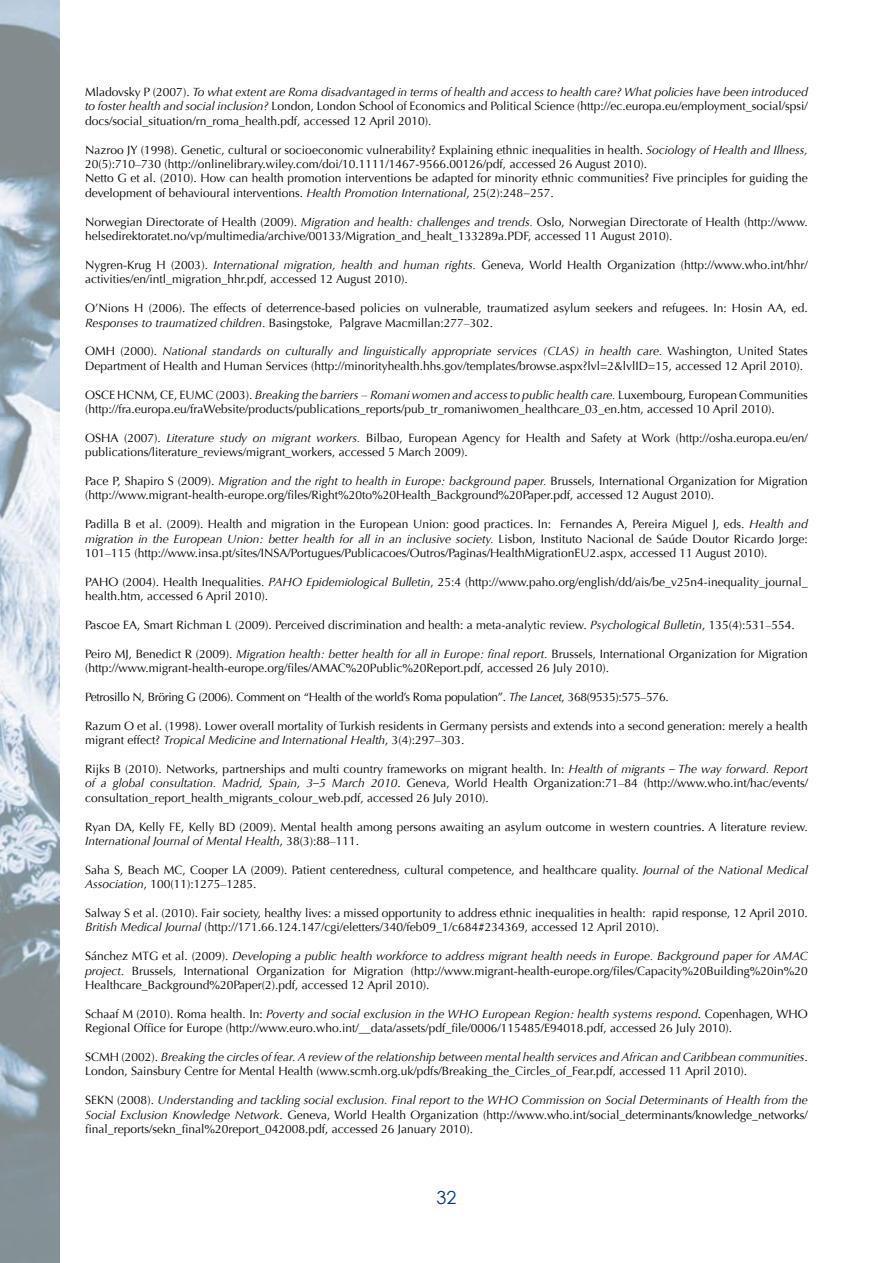
<style>
.page{position:relative;width:893px;height:1263px;background:#fff}
.page>*{position:absolute;margin:0;border:0;box-sizing:border-box;transform-origin:0 0}
.t1{font:18px "Century Gothic";color:#003882}
.t2{font:12px/14.4px "Optima";color:#000}
.t3{font:12px "Optima";letter-spacing:-.025em;color:#000}
.s1{font-style:italic}
</style>
<div class="page">
<img style="left:0;top:0;width:60px;height:1263px">
<p class="t2" style="left:85px;top:85px;width:724px;text-align:justify">Mladovsky P (2007). <span class="s1">To what extent are Roma disadvantaged in terms of health and access to health care? What policies have been introduced to foster health and social inclusion?</span> London, London School of Economics and Political Science (http://ec.europa.eu/employment_social/spsi/ docs/social_situation/rn_roma_health.pdf, accessed 12 April 2010).</p>
<p class="t2" style="left:85px;top:143px;width:724px">Nazroo JY (1998). Genetic, cultural or socioeconomic vulnerability? Explaining ethnic inequalities in health. <span class="s1">Sociology of Health and Illness, </span>20(5):710–730 (http://onlinelibrary.wiley.com/doi/10.1111/1467-9566.00126/pdf, accessed 26 August 2010).<br>Netto G et al. (2010). How can health promotion interventions be adapted for minority ethnic communities? Five principles for guiding the development of behavioural interventions. <span class="s1">Health Promotion International</span>, 25(2):248−257.</p>
<p class="t2" style="left:85px;top:215px;width:724px">Norwegian Directorate of Health (2009). <span class="s1">Migration and health: challenges and trends.</span> Oslo, Norwegian Directorate of Health (http://www. helsedirektoratet.no/vp/multimedia/archive/00133/Migration_and_healt_133289a.PDF, accessed 11 August 2010).</p>
<p class="t2" style="left:85px;top:258px;width:724px">Nygren-Krug H (2003). <span class="s1">International migration, health and human rights.</span> Geneva, World Health Organization (http://www.who.int/hhr/ activities/en/intl_migration_hhr.pdf, accessed 12 August 2010).</p>
<p class="t2" style="left:85px;top:301px;width:724px">O’Nions H (2006). The effects of deterrence-based policies on vulnerable, traumatized asylum seekers and refugees. In: Hosin AA, ed.<br><span class="s1">Responses to traumatized children</span>. Basingstoke, Palgrave Macmillan:277–302.</p>
<p class="t2" style="left:85px;top:344px;width:724px">OMH (2000). <span class="s1">National standards on culturally and linguistically appropriate services (CLAS) in health care.</span> Washington, United States<br>Department of Health and Human Services (http://minorityhealth.hhs.gov/templates/browse.aspx?lvl=2&amp;lvlID=15, accessed 12 April 2010).</p>
<p class="t2" style="left:85px;top:387px;width:724px">OSCE HCNM, CE, EUMC (2003). <span class="s1">Breaking the barriers − Romani women and access to public health care.</span> Luxembourg, European Communities (http://fra.europa.eu/fraWebsite/products/publications_reports/pub_tr_romaniwomen_healthcare_03_en.htm, accessed 10 April 2010).</p>
<p class="t2" style="left:85px;top:431px;width:724px">OSHA (2007). <span class="s1">Literature study on migrant workers.</span> Bilbao, European Agency for Health and Safety at Work (http://osha.europa.eu/en/ publications/literature_reviews/migrant_workers, accessed 5 March 2009).</p>
<p class="t2" style="left:85px;top:474px;width:724px">Pace P, Shapiro S (2009). <span class="s1">Migration and the right to health in Europe: background paper.</span> Brussels, International Organization for Migration (http://www.migrant-health-europe.org/files/Right%20to%20Health_Background%20Paper.pdf, accessed 12 August 2010).</p>
<p class="t2" style="left:85px;top:517px;width:724px;text-align:justify">Padilla B et al. (2009). Health and migration in the European Union: good practices. In: Fernandes A, Pereira Miguel J, eds. <span class="s1">Health and migration in the European Union: better health for all in an inclusive society.</span> Lisbon, Instituto Nacional de Saúde Doutor Ricardo Jorge:<br>101–115 (http://www.insa.pt/sites/INSA/Portugues/Publicacoes/Outros/Paginas/HealthMigrationEU2.aspx, accessed 11 August 2010).</p>
<p class="t2" style="left:85px;top:575px;width:724px">PAHO (2004). Health Inequalities. <span class="s1">PAHO Epidemiological Bulletin</span>, 25:4 (http://www.paho.org/english/dd/ais/be_v25n4-inequality_journal_ health.htm, accessed 6 April 2010).</p>
<p class="t2" style="left:85px;top:618px;width:711px">Pascoe EA, Smart Richman L (2009). Perceived discrimination and health: a meta-analytic review. <span class="s1">Psychological Bulletin</span>, 135(4):531–554.</p>
<p class="t2" style="left:85px;top:647px;width:724px">Peiro MJ, Benedict R (2009). <span class="s1">Migration health: better health for all in Europe: final report.</span> Brussels, International Organization for Migration (http://www.migrant-health-europe.org/files/AMAC%20Public%20Report.pdf, accessed 26 July 2010).</p>
<p class="t3" style="left:85px;top:690px;width:585px">Petrosillo N, Bröring G (2006). Comment on “Health of the world’s Roma population”. <span class="s1">The Lancet</span>, 368(9535):575–576.</p>
<p class="t2" style="left:85px;top:719px;width:724px">Razum O et al. (1998). Lower overall mortality of Turkish residents in Germany persists and extends into a second generation: merely a health migrant effect? <span class="s1">Tropical Medicine and International Health</span>, 3(4):297–303.</p>
<p class="t2" style="left:85px;top:762px;width:724px;text-align:justify">Rijks B (2010). Networks, partnerships and multi country frameworks on migrant health. In: <span class="s1">Health of migrants – The way forward. Report of a global consultation. Madrid, Spain, 3–5 March 2010</span>. Geneva, World Health Organization:71–84 (http://www.who.int/hac/events/ consultation_report_health_migrants_colour_web.pdf, accessed 26 July 2010).</p>
<p class="t2" style="left:85px;top:819px;width:724px">Ryan DA, Kelly FE, Kelly BD (2009). Mental health among persons awaiting an asylum outcome in western countries. A literature review.<br><span class="s1">International Journal of Mental Health</span>, 38(3):88–111.</p>
<p class="t2" style="left:85px;top:863px;width:724px">Saha S, Beach MC, Cooper LA (2009). Patient centeredness, cultural competence, and healthcare quality. <span class="s1">Journal of the National Medical<br>Association</span>, 100(11):1275–1285.</p>
<p class="t2" style="left:85px;top:906px;width:724px">Salway S et al. (2010). Fair society, healthy lives: a missed opportunity to address ethnic inequalities in health: rapid response, 12 April 2010.<br><span class="s1">British Medical Journal</span> (http://171.66.124.147/cgi/eletters/340/feb09_1/c684#234369, accessed 12 April 2010).</p>
<p class="t2" style="left:85px;top:949px;width:724px;text-align:justify">Sánchez MTG et al. (2009). <span class="s1">Developing a public health workforce to address migrant health needs in Europe. Background paper for AMAC project.</span> Brussels, International Organization for Migration (http://www.migrant-health-europe.org/files/Capacity%20Building%20in%20<br>Healthcare_Background%20Paper(2).pdf, accessed 12 April 2010).</p>
<p class="t2" style="left:85px;top:1007px;width:724px">Schaaf M (2010). Roma health. In: <span class="s1">Poverty and social exclusion in the WHO European Region: health systems respond</span>. Copenhagen, WHO<br>Regional Office for Europe (http://www.euro.who.int/__data/assets/pdf_file/0006/115485/E94018.pdf, accessed 26 July 2010).</p>
<p class="t2" style="left:85px;top:1050px;width:724px">SCMH (2002). <span class="s1">Breaking the circles of fear. A review of the relationship between mental health services and African and Caribbean communities</span>.<br>London, Sainsbury Centre for Mental Health (www.scmh.org.uk/pdfs/Breaking_the_Circles_of_Fear.pdf, accessed 11 April 2010).</p>
<p class="t2" style="left:85px;top:1093px;width:724px;text-align:justify">SEKN (2008). <span class="s1">Understanding and tackling social exclusion. Final report to the WHO Commission on Social Determinants of Health from the Social Exclusion Knowledge Network</span>. Geneva, World Health Organization (http://www.who.int/social_determinants/knowledge_networks/ final_reports/sekn_final%20report_042008.pdf, accessed 26 January 2010).</p>
<h1 class="t1" style="left:436px;top:1186px;width:21px">32</h1>
</div>
